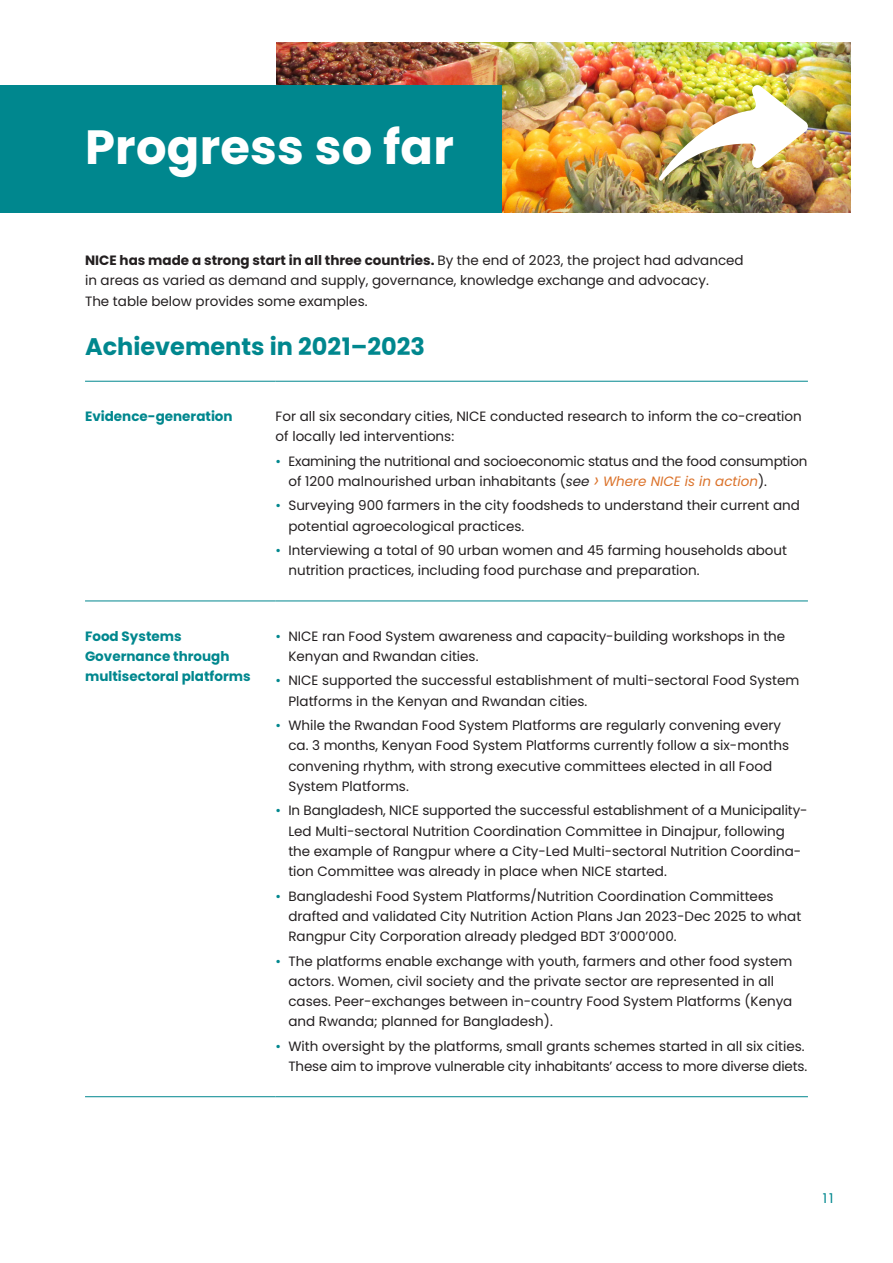
<style>
.page{position:relative;width:893px;height:1263px;background:#fff}
.page>*{position:absolute;margin:0;border:0;box-sizing:border-box;transform-origin:0 0}
.t1{font:700 48px "Poppins";letter-spacing:.005em;color:#fff}
.t2{font:700 24px "Poppins";color:#00878e}
.t3{font:13.5px/20.2px "Poppins";color:#231f20}
.t4{font:700 13.5px/20.2px "Poppins";color:#00878e}
.t5{font:13.5px "Poppins";color:#00878e}
.s1{font-weight:700}
.s2{color:#00878e}
.s3{font-style:italic}
.s4{font-weight:300;font-style:italic;font-size:20.25px;color:#db722a}
.s5{font-style:italic;color:#db722a}
</style>
<div class="page">
<img style="left:276px;top:43px;width:574px;height:170px">
<div style="left:0;top:85px;width:502px;height:128px;background:#00878e"></div>
<hr style="left:85px;top:381px;width:191px;height:1px;background:#00878e">
<hr style="left:276px;top:381px;width:532px;height:1px;background:#00878e">
<hr style="left:85px;top:600px;width:191px;height:1px;background:#00878e">
<hr style="left:276px;top:600px;width:532px;height:1px;background:#00878e">
<hr style="left:85px;top:1096px;width:191px;height:1px;background:#00878e">
<hr style="left:276px;top:1096px;width:532px;height:1px;background:#00878e">
<img style="left:658px;top:83px;width:151px;height:99px">
<h1 class="t1" style="left:85px;top:120px;width:370px">Progress so far</h1>
<p class="t3" style="left:85px;top:250px;width:660px"><span class="s1">NICE has made a strong start in all three countries.</span> By the end of 2023, the project had advanced in areas as varied as demand and supply, governance, knowledge exchange and advocacy.<br>The table below provides some examples.</p>
<h2 class="t2" style="left:85px;top:332px;width:342px">Achievements in 2021–2023</h2>
<p class="t4" style="left:85px;top:406px;width:149px">Evidence-generation</p>
<p class="t3" style="left:276px;top:406px;width:528px">For all six secondary cities, NICE conducted research to inform the co-creation of locally led interventions:</p>
<p class="t3" style="left:288px;top:451px;width:521px;text-indent:-13px"><span class="s2">•</span> Examining the nutritional and socioeconomic status and the food consumption of 1200 malnourished urban inhabitants (<span class="s3">see</span> <span class="s4">›</span> <span class="s5">Where NICE is in action</span>).</p>
<p class="t3" style="left:288px;top:496px;width:513px;text-indent:-13px"><span class="s2">•</span> Surveying 900 farmers in the city foodsheds to understand their current and potential agroecological practices.</p>
<p class="t3" style="left:288px;top:540px;width:500px;text-indent:-13px"><span class="s2">•</span> Interviewing a total of 90 urban women and 45 farming households about nutrition practices, including food purchase and preparation.</p>
<p class="t4" style="left:85px;top:626px;width:167px">Food Systems<br>Governance through multisectoral platforms</p>
<p class="t3" style="left:288px;top:626px;width:498px;text-indent:-13px"><span class="s2">•</span> NICE ran Food System awareness and capacity-building workshops in the<br>Kenyan and Rwandan cities.</p>
<p class="t3" style="left:288px;top:671px;width:512px;text-indent:-13px"><span class="s2">•</span> NICE supported the successful establishment of multi-sectoral Food System<br>Platforms in the Kenyan and Rwandan cities.</p>
<p class="t3" style="left:288px;top:715px;width:502px;text-indent:-13px"><span class="s2">•</span> While the Rwandan Food System Platforms are regularly convening every ca. 3 months, Kenyan Food System Platforms currently follow a six-months convening rhythm, with strong executive committees elected in all Food System Platforms.</p>
<p class="t3" style="left:288px;top:801px;width:521px;text-indent:-13px"><span class="s2">•</span> In Bangladesh, NICE supported the successful establishment of a Municipality-Led Multi-sectoral Nutrition Coordination Committee in Dinajpur, following the example of Rangpur where a City-Led Multi-sectoral Nutrition Coordina&shy;tion Committee was already in place when NICE started.</p>
<p class="t3" style="left:288px;top:886px;width:514px;text-indent:-13px"><span class="s2">•</span> Bangladeshi Food System Platforms/Nutrition Coordination Committees drafted and validated City Nutrition Action Plans Jan 2023-Dec 2025 to what<br>Rangpur City Corporation already pledged BDT 3’000’000.</p>
<p class="t3" style="left:288px;top:951px;width:506px;text-indent:-13px"><span class="s2">•</span> The platforms enable exchange with youth, farmers and other food system actors. Women, civil society and the private sector are represented in all cases. Peer-exchanges between in-country Food System Platforms (Kenya and Rwanda; planned for Bangladesh).</p>
<p class="t3" style="left:276px;top:1036px;width:533px;text-align:right"><span class="s2">•</span> With oversight by the platforms, small grants schemes started in all six cities.<br>These aim to improve vulnerable city inhabitants’ access to more diverse diets.</p>
<p class="t5" style="left:823px;top:1191px;width:12px">11</p>
</div>
